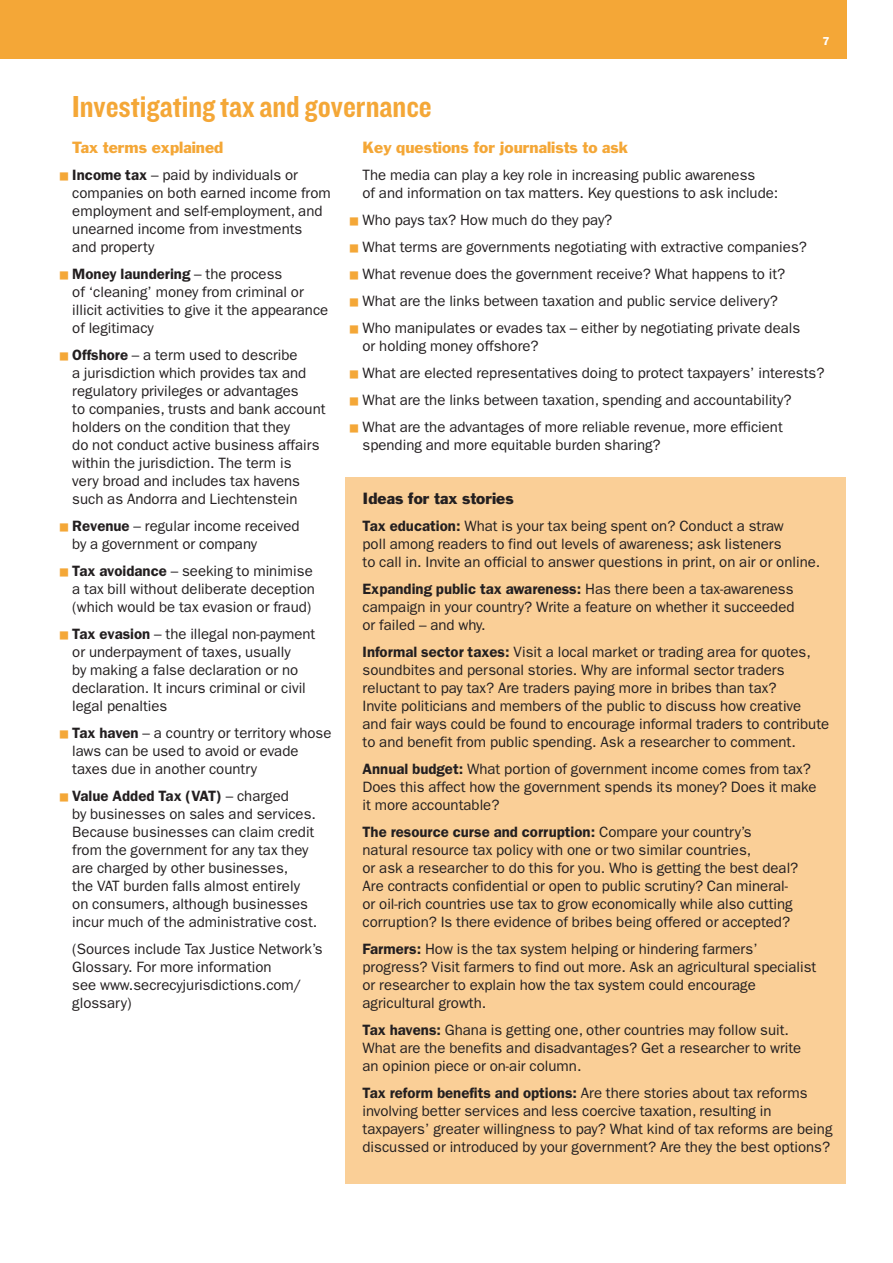
<style>
.page{position:relative;width:893px;height:1263px;background:#fff}
.page>*{position:absolute;margin:0;border:0;box-sizing:border-box;transform-origin:0 0}
.t1{font:31.5px "Knockout HTF50 Welterweight";color:#f4a737}
.t2{font:15px/18px "Franklin Gothic LT";color:#231f20}
.t3{font:15px "Franklin Gothic";color:#f4a737}
.t4{font:15px "Franklin Gothic";color:#231f20}
.t5{font:600 11.55px "Franklin Gothic LT";color:#fff}
.s1{font-weight:600}
</style>
<div class="page">
<div style="left:0;top:0;width:846px;height:58px;background:#f4a737"></div>
<div style="left:345px;top:477px;width:501px;height:707px;background:#facf97"></div>
<h1 class="t1" style="left:72px;top:94px;width:361px">Investigating tax and governance</h1>
<p class="t5" style="left:822px;top:37px;width:8px">7</p>
<p class="t3" style="left:72px;top:141px;width:153px">Tax terms explained</p>
<p class="t2" style="left:72px;top:167px;width:260px"><span class="s1">Income tax</span> – paid by individuals or companies on both earned income from employment and self-employment, and unearned income from investments<br>and property</p>
<p class="t2" style="left:72px;top:266px;width:258px"><span class="s1">Money laundering</span> – the process<br>of ‘cleaning’ money from criminal or illicit activities to give it the appearance of legitimacy</p>
<p class="t2" style="left:72px;top:347px;width:255px"><span class="s1">Offshore</span> – a term used to describe<br>a jurisdiction which provides tax and regulatory privileges or advantages<br>to companies, trusts and bank account holders on the condition that they<br>do not conduct active business affairs within the jurisdiction. The term is<br>very broad and includes tax havens such as Andorra and Liechtenstein</p>
<p class="t2" style="left:72px;top:518px;width:229px"><span class="s1">Revenue</span> – regular income received by a government or company</p>
<p class="t2" style="left:72px;top:563px;width:244px"><span class="s1">Tax avoidance</span> – seeking to minimise a tax bill without deliberate deception (which would be tax evasion or fraud)</p>
<p class="t2" style="left:72px;top:626px;width:245px"><span class="s1">Tax evasion</span> – the illegal non-payment or underpayment of taxes, usually<br>by making a false declaration or no declaration. It incurs criminal or civil legal penalties</p>
<p class="t2" style="left:72px;top:725px;width:261px"><span class="s1">Tax haven</span> – a country or territory whose laws can be used to avoid or evade taxes due in another country</p>
<p class="t2" style="left:72px;top:788px;width:247px"><span class="s1">Value Added Tax (VAT)</span> – charged<br>by businesses on sales and services.<br>Because businesses can claim credit from the government for any tax they are charged by other businesses,<br>the VAT burden falls almost entirely on consumers, although businesses incur much of the administrative cost.</p>
<p class="t2" style="left:72px;top:941px;width:252px">(Sources include Tax Justice Network’s<br>Glossary. For more information<br>see www.secrecyjurisdictions.com/ glossary)</p>
<p class="t3" style="left:362px;top:141px;width:267px">Key questions for journalists to ask</p>
<p class="t2" style="left:362px;top:167px;width:417px">The media can play a key role in increasing public awareness<br>of and information on tax matters. Key questions to ask include:</p>
<p class="t2" style="left:362px;top:207px;width:446px;line-height:27px">Who pays tax? How much do they pay?<br>What terms are governments negotiating with extractive companies?<br>What revenue does the government receive? What happens to it?<br>What are the links between taxation and public service delivery?<br>Who manipulates or evades tax – either by negotiating private deals</p>
<p class="t2" style="left:362px;top:333px;width:463px;line-height:27px">or holding money offshore?<br>What are elected representatives doing to protect taxpayers’ interests?<br>What are the links between taxation, spending and accountability?<br>What are the advantages of more reliable revenue, more efficient</p>
<p class="t2" style="left:362px;top:437px;width:300px">spending and more equitable burden sharing?</p>
<p class="t4" style="left:362px;top:492px;width:153px">Ideas for tax stories</p>
<p class="t2" style="left:362px;top:518px;width:459px"><span class="s1">Tax education:</span> What is your tax being spent on? Conduct a straw<br>poll among readers to find out levels of awareness; ask listeners<br>to call in. Invite an official to answer questions in print, on air or online.</p>
<p class="t2" style="left:362px;top:581px;width:434px;text-align:justify"><span class="s1">Expanding public tax awareness:</span> Has there been a tax-awareness campaign in your country? Write a feature on whether it succeeded or failed – and why.</p>
<p class="t2" style="left:362px;top:644px;width:468px"><span class="s1">Informal sector taxes:</span> Visit a local market or trading area for quotes, soundbites and personal stories. Why are informal sector traders reluctant to pay tax? Are traders paying more in bribes than tax?<br>Invite politicians and members of the public to discuss how creative and fair ways could be found to encourage informal traders to contribute to and benefit from public spending. Ask a researcher to comment.</p>
<p class="t2" style="left:362px;top:761px;width:455px"><span class="s1">Annual budget:</span> What portion of government income comes from tax?<br>Does this affect how the government spends its money? Does it make it more accountable?</p>
<p class="t2" style="left:362px;top:824px;width:437px"><span class="s1">The resource curse and corruption:</span> Compare your country’s natural resource tax policy with one or two similar countries,<br>or ask a researcher to do this for you. Who is getting the best deal?<br>Are contracts confidential or open to public scrutiny? Can mineral&shy;or oil-rich countries use tax to grow economically while also cutting corruption? Is there evidence of bribes being offered or accepted?</p>
<p class="t2" style="left:362px;top:941px;width:455px"><span class="s1">Farmers:</span> How is the tax system helping or hindering farmers’ progress? Visit farmers to find out more. Ask an agricultural specialist or researcher to explain how the tax system could encourage agricultural growth.</p>
<p class="t2" style="left:362px;top:1022px;width:440px"><span class="s1">Tax havens:</span> Ghana is getting one, other countries may follow suit.<br>What are the benefits and disadvantages? Get a researcher to write an opinion piece or on-air column.</p>
<p class="t2" style="left:362px;top:1085px;width:471px"><span class="s1">Tax reform benefits and options:</span> Are there stories about tax reforms involving better services and less coercive taxation, resulting in taxpayers’ greater willingness to pay? What kind of tax reforms are being discussed or introduced by your government? Are they the best options?</p>
</div>
